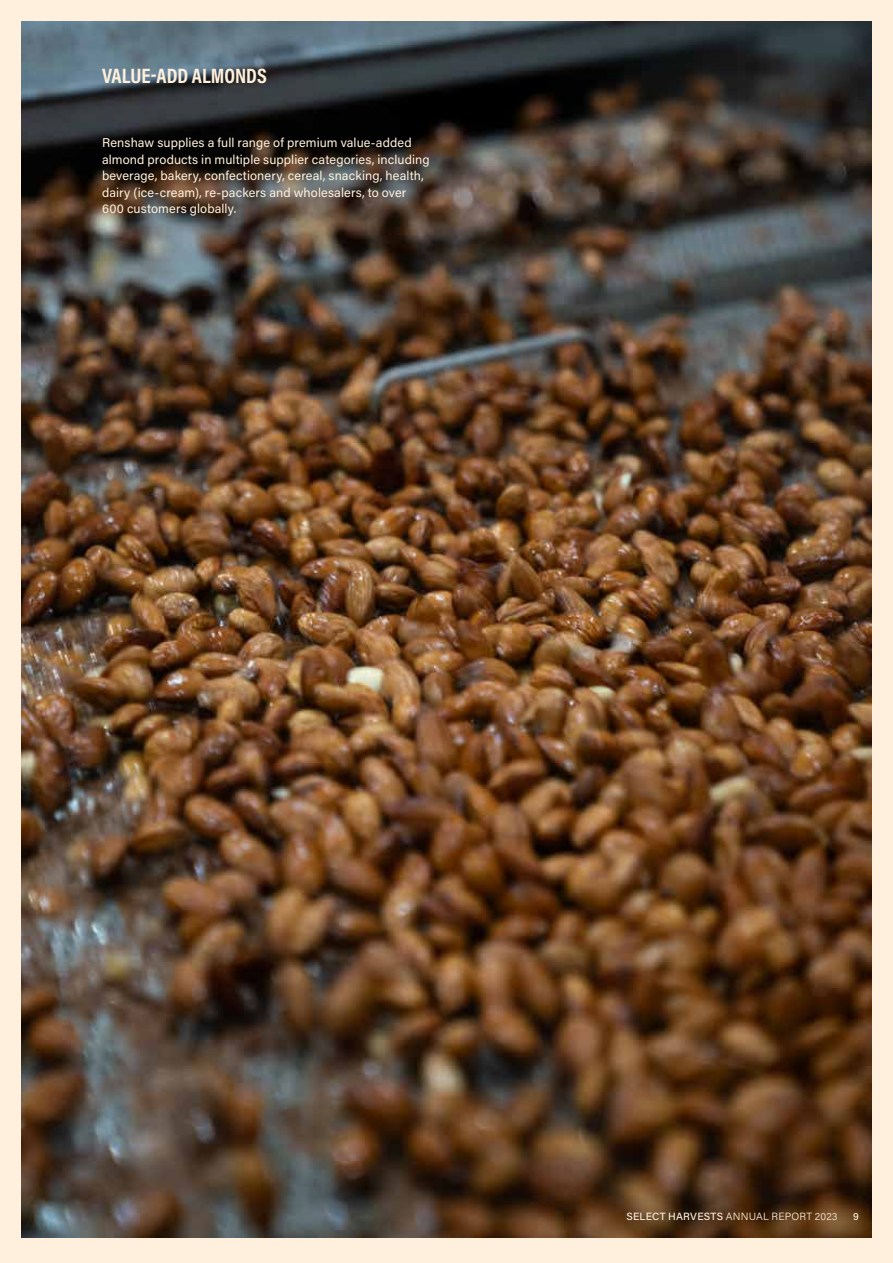
<style>
.page{position:relative;width:893px;height:1263px;background:#fef0dc}
.page>*{position:absolute;margin:0;border:0;box-sizing:border-box;transform-origin:0 0}
.t1{font:21px "Acumin Variable Concept";color:#fef0dc}
.t2{font:12.75px/16.5px "Acumin Pro";letter-spacing:.01em;color:#fef0dc}
.t3{font:300 10.5px "Acumin Pro";letter-spacing:.02em;color:#fef0dc}
.t4{font:500 10.5px "Acumin Pro";color:#fef0dc}
.s1{font-weight:500}
</style>
<div class="page">
<img style="left:21px;top:21px;width:851px;height:1216px">
<h1 class="t1" style="left:102px;top:62px;width:166px">VALUE-ADD ALMONDS</h1>
<p class="t2" style="left:102px;top:134px;width:329px">Renshaw supplies a full range of premium value-added almond products in multiple supplier categories, including beverage, bakery, confectionery, cereal, snacking, health, dairy (ice-cream), re-packers and wholesalers, to over 600 customers globally.</p>
<p class="t3" style="left:626px;top:1209px;width:213px"><span class="s1">SELECT HARVESTS</span> ANNUAL REPORT 2023</p>
<p class="t4" style="left:853px;top:1209px;width:7px">9</p>
</div>
